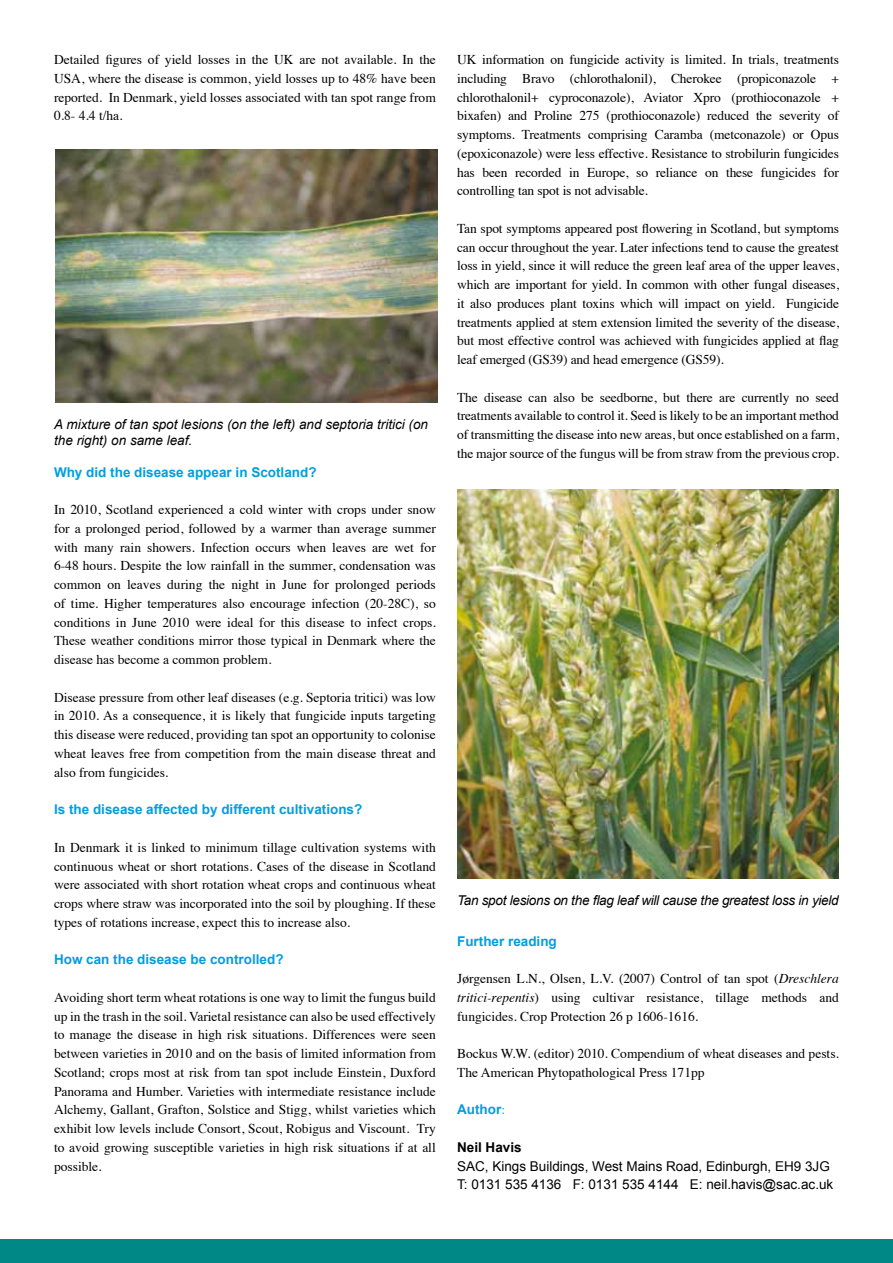
<style>
.page{position:relative;width:893px;height:1263px;background:#fff}
.page>*{position:absolute;margin:0;border:0;box-sizing:border-box;transform-origin:0 0}
.t1{font:13.5px/18.8px "Times";color:#000;text-align:justify}
.t2{font:700 13.5px "Arial";color:#009ee0}
.t3{font:13.5px/18.8px "Arial";color:#000}
.t4{font:italic 13.5px/16.2px "Arial";color:#000}
.t5{font:italic 13.5px "Arial";letter-spacing:-.02em;color:#000}
.t6{font:700 13.5px "Arial";color:#000}
.s1{font-style:italic}
.s2{font-family:"Times";font-weight:400}
</style>
<div class="page">
<div style="left:0;top:1240px;width:893px;height:23px;background:#008887"></div>
<img style="left:55px;top:150px;width:382px;height:253px">
<img style="left:457px;top:489px;width:382px;height:389px">
<p class="t1" style="left:54px;top:49px;width:383px">Detailed figures of yield losses in the UK are not available. In the USA, where the disease is common, yield losses up to 48% have been reported. In Denmark, yield losses associated with tan spot range from 0.8- 4.4 t/ha.</p>
<p class="t4" style="left:54px;top:416px;width:375px">A mixture of tan spot lesions (on the left) and septoria tritici (on the right) on same leaf.</p>
<p class="t2" style="left:54px;top:463px;width:264px">Why did the disease appear in Scotland?</p>
<p class="t1" style="left:54px;top:499px;width:383px">In 2010, Scotland experienced a cold winter with crops under snow for a prolonged period, followed by a warmer than average summer with many rain showers. Infection occurs when leaves are wet for 6-48 hours. Despite the low rainfall in the summer, condensation was common on leaves during the night in June for prolonged periods of time. Higher temperatures also encourage infection (20-28C), so conditions in June 2010 were ideal for this disease to infect crops.<br>These weather conditions mirror those typical in Denmark where the disease has become a common problem.</p>
<p class="t1" style="left:54px;top:687px;width:383px">Disease pressure from other leaf diseases (e.g. Septoria tritici) was low in 2010. As a consequence, it is likely that fungicide inputs targeting this disease were reduced, providing tan spot an opportunity to colonise wheat leaves free from competition from the main disease threat and also from fungicides.</p>
<p class="t2" style="left:54px;top:800px;width:310px">Is the disease affected by different cultivations?</p>
<p class="t1" style="left:54px;top:837px;width:383px">In Denmark it is linked to minimum tillage cultivation systems with continuous wheat or short rotations. Cases of the disease in Scotland were associated with short rotation wheat crops and continuous wheat crops where straw was incorporated into the soil by ploughing. If these types of rotations increase, expect this to increase also.</p>
<p class="t2" style="left:54px;top:950px;width:231px">How can the disease be controlled?</p>
<p class="t1" style="left:54px;top:987px;width:383px">Avoiding short term wheat rotations is one way to limit the fungus build up in the trash in the soil. Varietal resistance can also be used effectively to manage the disease in high risk situations. Differences were seen between varieties in 2010 and on the basis of limited information from Scotland; crops most at risk from tan spot include Einstein, Duxford Panorama and Humber. Varieties with intermediate resistance include Alchemy, Gallant, Grafton, Solstice and Stigg, whilst varieties which exhibit low levels include Consort, Scout, Robigus and Viscount. Try to avoid growing susceptible varieties in high risk situations if at all possible.</p>
<p class="t1" style="left:457px;top:49px;width:383px">UK information on fungicide activity is limited. In trials, treatments including Bravo (chlorothalonil), Cherokee (propiconazole + chlorothalonil+ cyproconazole), Aviator Xpro (prothioconazole + bixafen) and Proline 275 (prothioconazole) reduced the severity of symptoms. Treatments comprising Caramba (metconazole) or Opus (epoxiconazole) were less effective. Resistance to strobilurin fungicides has been recorded in Europe, so reliance on these fungicides for controlling tan spot is not advisable.</p>
<p class="t1" style="left:457px;top:218px;width:383px">Tan spot symptoms appeared post flowering in Scotland, but symptoms can occur throughout the year. Later infections tend to cause the greatest loss in yield, since it will reduce the green leaf area of the upper leaves, which are important for yield. In common with other fungal diseases, it also produces plant toxins which will impact on yield. Fungicide treatments applied at stem extension limited the severity of the disease, but most effective control was achieved with fungicides applied at flag leaf emerged (GS39) and head emergence (GS59).</p>
<p class="t1" style="left:457px;top:387px;width:383px">The disease can also be seedborne, but there are currently no seed treatments available to control it. Seed is likely to be an important method of transmitting the disease into new areas, but once established on a farm, the major source of the fungus will be from straw from the previous crop.</p>
<p class="t5" style="left:457px;top:891px;width:383px">Tan spot lesions on the flag leaf will cause the greatest loss in yield</p>
<p class="t2" style="left:457px;top:932px;width:101px">Further reading</p>
<p class="t1" style="left:457px;top:968px;width:383px">Jørgensen L.N., Olsen, L.V. (2007) Control of tan spot (<span class="s1">Dreschlera tritici-repentis</span>) using cultivar resistance, tillage methods and fungicides. Crop Protection 26 p 1606-1616.</p>
<p class="t1" style="left:457px;top:1043px;width:383px">Bockus W.W. (editor) 2010. Compendium of wheat diseases and pests.<br>The American Phytopathological Press 171pp</p>
<p class="t2" style="left:457px;top:1100px;width:49px">Author<span class="s2">:</span></p>
<p class="t6" style="left:457px;top:1138px;width:66px">Neil Havis</p>
<p class="t3" style="left:457px;top:1156px;width:378px">SAC, Kings Buildings, West Mains Road, Edinburgh, EH9 3JG<br>T: 0131 535 4136 F: 0131 535 4144 E: neil.havis@sac.ac.uk</p>
</div>
